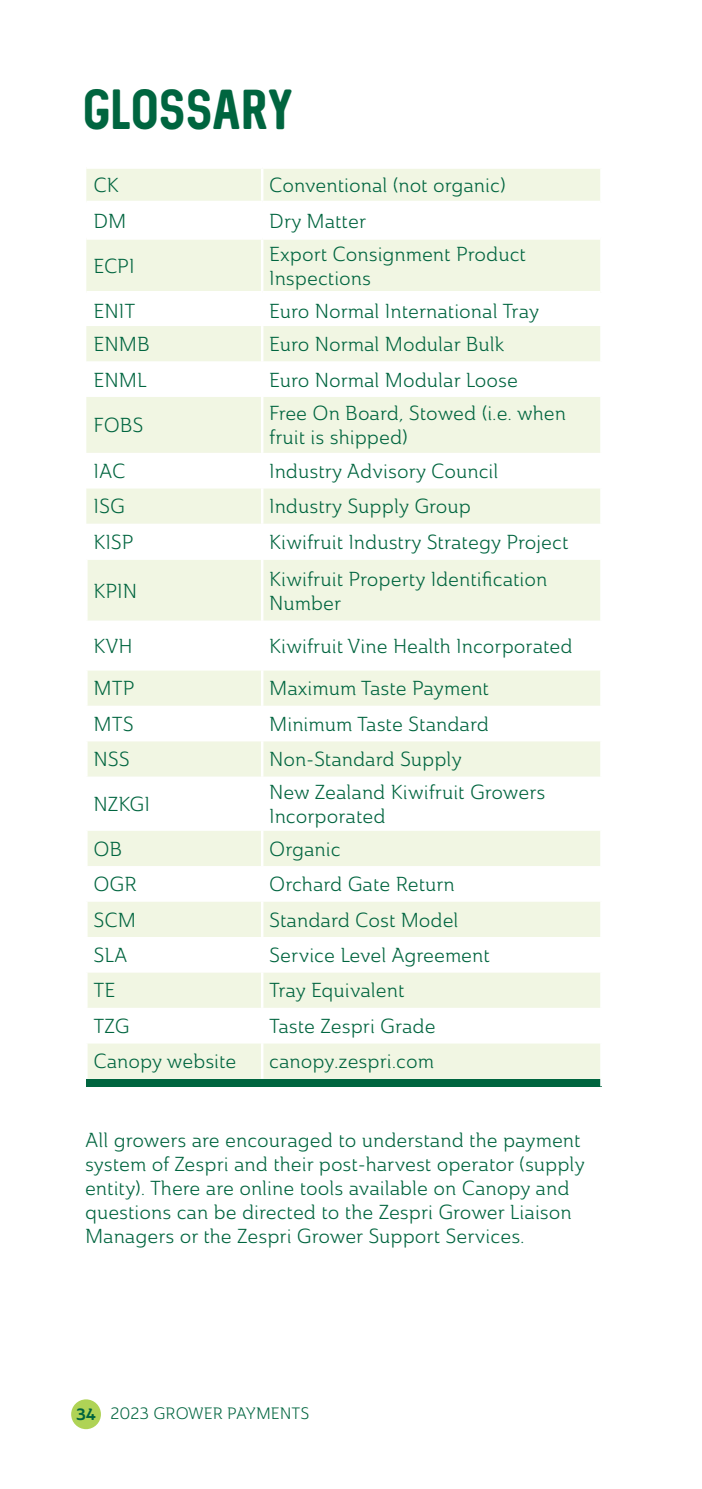
<style>
.page{position:relative;width:702px;height:1489px;background:#fff}
.page>*{position:absolute;margin:0;border:0;box-sizing:border-box;transform-origin:0 0}
.t1{font:45px "Sequel Neue";letter-spacing:-.03em;color:#00653f}
.t2{font:20px/24px "Ainslie Nor Boo";color:#00653f}
.t3{font:16.25px "Ainslie Nor Boo";color:#00653f}
.s1{font-family:"Ainslie Nor Bol"}
</style>
<div class="page">
<div style="left:71px;top:1399px;width:30px;height:29px;background:#afd356;border-radius:50%"></div>
<div style="left:86px;top:169px;width:514px;height:909px;background:#f1f6e3"></div>
<svg style="left:86px;top:204px;width:514px;height:839px"></svg>
<div style="left:86px;top:240px;width:514px;height:51px;background:#f1f6e3"></div>
<div style="left:86px;top:1078px;width:515px;height:8px;background:#00653f"></div>
<hr style="left:86px;top:201px;width:176px;height:3px;background:#fff">
<hr style="left:262px;top:201px;width:338px;height:3px;background:#fff">
<hr style="left:86px;top:236px;width:176px;height:4px;background:#fff">
<hr style="left:262px;top:236px;width:338px;height:4px;background:#fff">
<hr style="left:86px;top:291px;width:176px;height:3px;background:#fff">
<hr style="left:262px;top:291px;width:338px;height:3px;background:#fff">
<hr style="left:261px;top:169px;width:2px;height:32px;background:#fff">
<hr style="left:261px;top:204px;width:2px;height:32px;background:#fff">
<hr style="left:261px;top:240px;width:2px;height:51px;background:#fff">
<hr style="left:261px;top:294px;width:2px;height:32px;background:#fff">
<hr style="left:261px;top:326px;width:2px;height:35px;background:#fff">
<hr style="left:261px;top:361px;width:2px;height:36px;background:#fff">
<hr style="left:261px;top:397px;width:2px;height:56px;background:#fff">
<hr style="left:261px;top:453px;width:2px;height:35px;background:#fff">
<hr style="left:261px;top:488px;width:2px;height:36px;background:#fff">
<hr style="left:261px;top:524px;width:2px;height:35px;background:#fff">
<hr style="left:261px;top:620px;width:2px;height:50px;background:#fff">
<hr style="left:261px;top:705px;width:2px;height:36px;background:#fff">
<hr style="left:261px;top:776px;width:2px;height:54px;background:#fff">
<hr style="left:261px;top:866px;width:2px;height:35px;background:#fff">
<hr style="left:261px;top:936px;width:2px;height:36px;background:#fff">
<hr style="left:261px;top:1007px;width:2px;height:36px;background:#fff">
<hr style="left:85px;top:559px;width:3px;height:61px;background:#fff">
<hr style="left:261px;top:559px;width:2px;height:61px;background:#fff">
<hr style="left:85px;top:670px;width:3px;height:35px;background:#fff">
<hr style="left:261px;top:670px;width:2px;height:35px;background:#fff">
<hr style="left:85px;top:741px;width:3px;height:35px;background:#fff">
<hr style="left:261px;top:741px;width:2px;height:35px;background:#fff">
<hr style="left:85px;top:830px;width:3px;height:36px;background:#fff">
<hr style="left:261px;top:830px;width:2px;height:36px;background:#fff">
<hr style="left:85px;top:901px;width:3px;height:35px;background:#fff">
<hr style="left:261px;top:901px;width:2px;height:35px;background:#fff">
<hr style="left:85px;top:972px;width:3px;height:35px;background:#fff">
<hr style="left:261px;top:972px;width:2px;height:35px;background:#fff">
<hr style="left:85px;top:1043px;width:3px;height:35px;background:#fff">
<hr style="left:261px;top:1043px;width:2px;height:35px;background:#fff">
<h1 class="t1" style="left:83px;top:78px;width:213px">GLOSSARY</h1>
<p class="t2" style="left:93px;top:173px;width:27px">CK</p>
<p class="t2" style="left:269px;top:173px;width:238px">Conventional (not organic)</p>
<p class="t2" style="left:93px;top:208px;width:35px">DM</p>
<p class="t2" style="left:269px;top:208px;width:98px">Dry Matter</p>
<p class="t2" style="left:93px;top:253px;width:43px">ECPI</p>
<p class="t2" style="left:269px;top:241px;width:258px">Export Consignment Product<br>Inspections</p>
<p class="t2" style="left:93px;top:298px;width:43px">ENIT</p>
<p class="t2" style="left:269px;top:298px;width:271px">Euro Normal International Tray</p>
<p class="t2" style="left:93px;top:332px;width:58px">ENMB</p>
<p class="t2" style="left:269px;top:332px;width:236px">Euro Normal Modular Bulk</p>
<p class="t2" style="left:93px;top:367px;width:55px">ENML</p>
<p class="t2" style="left:269px;top:367px;width:250px">Euro Normal Modular Loose</p>
<p class="t2" style="left:93px;top:413px;width:52px">FOBS</p>
<p class="t2" style="left:269px;top:401px;width:298px">Free On Board, Stowed (i.e. when fruit is shipped)</p>
<p class="t2" style="left:93px;top:459px;width:33px">IAC</p>
<p class="t2" style="left:269px;top:459px;width:231px">Industry Advisory Council</p>
<p class="t2" style="left:93px;top:494px;width:33px">ISG</p>
<p class="t2" style="left:269px;top:494px;width:203px">Industry Supply Group</p>
<p class="t2" style="left:93px;top:530px;width:42px">KISP</p>
<p class="t2" style="left:269px;top:530px;width:300px">Kiwifruit Industry Strategy Project</p>
<p class="t2" style="left:93px;top:578px;width:45px">KPIN</p>
<p class="t2" style="left:269px;top:566px;width:280px">Kiwifruit Property Identification<br>Number</p>
<p class="t2" style="left:93px;top:633px;width:41px">KVH</p>
<p class="t2" style="left:269px;top:633px;width:305px">Kiwifruit Vine Health Incorporated</p>
<p class="t2" style="left:93px;top:676px;width:42px">MTP</p>
<p class="t2" style="left:269px;top:676px;width:221px">Maximum Taste Payment</p>
<p class="t2" style="left:93px;top:711px;width:42px">MTS</p>
<p class="t2" style="left:269px;top:711px;width:221px">Minimum Taste Standard</p>
<p class="t2" style="left:93px;top:747px;width:38px">NSS</p>
<p class="t2" style="left:269px;top:747px;width:194px">Non-Standard Supply</p>
<p class="t2" style="left:93px;top:792px;width:58px">NZKGI</p>
<p class="t2" style="left:269px;top:780px;width:278px">New Zealand Kiwifruit Growers<br>Incorporated</p>
<p class="t2" style="left:93px;top:836px;width:30px">OB</p>
<p class="t2" style="left:269px;top:836px;width:73px">Organic</p>
<p class="t2" style="left:93px;top:872px;width:45px">OGR</p>
<p class="t2" style="left:269px;top:872px;width:187px">Orchard Gate Return</p>
<p class="t2" style="left:93px;top:907px;width:44px">SCM</p>
<p class="t2" style="left:269px;top:907px;width:191px">Standard Cost Model</p>
<p class="t2" style="left:93px;top:942px;width:36px">SLA</p>
<p class="t2" style="left:269px;top:942px;width:222px">Service Level Agreement</p>
<p class="t2" style="left:93px;top:978px;width:23px">TE</p>
<p class="t2" style="left:269px;top:978px;width:137px">Tray Equivalent</p>
<p class="t2" style="left:93px;top:1013px;width:38px">TZG</p>
<p class="t2" style="left:269px;top:1013px;width:168px">Taste Zespri Grade</p>
<p class="t2" style="left:93px;top:1049px;width:145px">Canopy website</p>
<p class="t2" style="left:269px;top:1049px;width:166px">canopy.zespri.com</p>
<p class="t2" style="left:85px;top:1127px;width:501px">All growers are encouraged to understand the payment system of Zespri and their post-harvest operator (supply entity). There are online tools available on Canopy and questions can be directed to the Zespri Grower Liaison Managers or the Zespri Grower Support Services.</p>
<p class="t3" style="left:76px;top:1403px;width:235px"><span class="s1">34</span> 2023 GROWER PAYMENTS</p>
</div>
